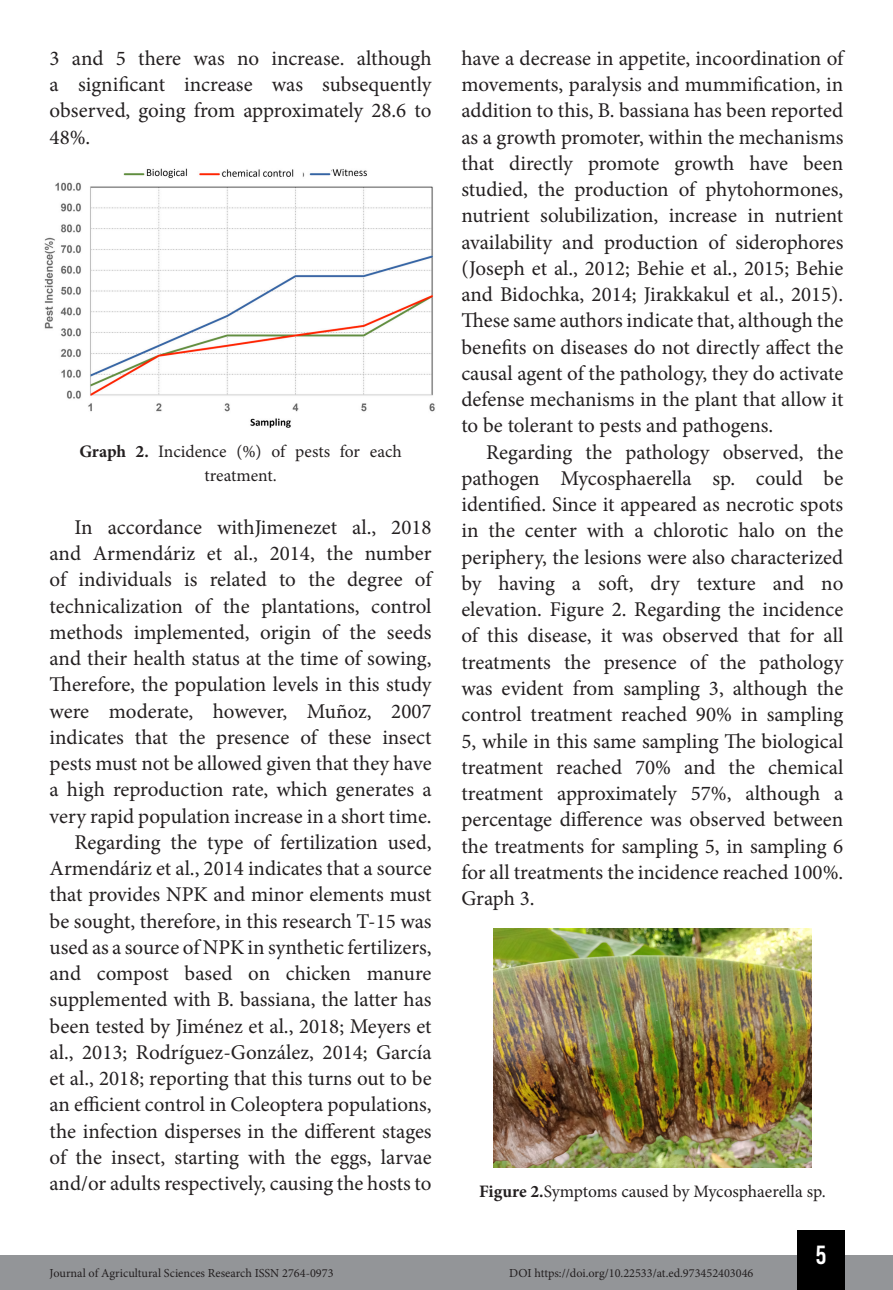
<style>
.page{position:relative;width:893px;height:1290px;background:#fff}
.page>*{position:absolute;margin:0;border:0;box-sizing:border-box;transform-origin:0 0}
.t1{font:26.25px "Bebas Kai";color:#fff}
.TXT{font:21px/26.2px "Minion Pro";letter-spacing:-.005em;color:#231f20;text-align:justify}
.Info_Imagem{font:17.5px/24.5px "Minion Pro";letter-spacing:-.005em;color:#231f20;text-align:center}
.t2{font:12.25px "Minion Pro";color:#231f20}
.s1{font-weight:700}
</style>
<div class="page">
<div style="left:0;top:1255px;width:893px;height:35px;background:#939598"></div>
<div style="left:797px;top:1230px;width:48px;height:60px;background:#000"></div>
<img style="left:44px;top:168px;width:391px;height:259px">
<img style="left:493px;top:928px;width:318px;height:239px">
<p class="TXT" style="left:50px;top:45px;width:384px">3 and 5 there was no increase. although a significant increase was subsequently observed, going from approximately 28.6 to 48%.</p>
<p class="Info_Imagem" style="left:79px;top:439px;width:324px"><span class="s1">Graph 2.</span> Incidence (%) of pests for each treatment.</p>
<p class="TXT" style="left:50px;top:514px;width:384px;text-indent:25px">In accordance withJimenezet al., 2018 and Armendáriz et al., 2014, the number of individuals is related to the degree of technicalization of the plantations, control methods implemented, origin of the seeds and their health status at the time of sowing, Therefore, the population levels in this study were moderate, however, Muñoz, 2007 indicates that the presence of these insect pests must not be allowed given that they have a high reproduction rate, which generates a very rapid population increase in a short time.</p>
<p class="TXT" style="left:50px;top:829px;width:384px;text-indent:25px">Regarding the type of fertilization used, Armendáriz et al., 2014 indicates that a source that provides NPK and minor elements must be sought, therefore, in this research T-15 was used as a source of NPK in synthetic fertilizers, and compost based on chicken manure supplemented with B. bassiana, the latter has been tested by Jiménez et al., 2018; Meyers et al., 2013; Rodríguez-González, 2014; García et al., 2018; reporting that this turns out to be an efficient control in Coleoptera populations, the infection disperses in the different stages of the insect, starting with the eggs, larvae and/or adults respectively, causing the hosts to</p>
<p class="TXT" style="left:461px;top:45px;width:384px">have a decrease in appetite, incoordination of movements, paralysis and mummification, in addition to this, B. bassiana has been reported as a growth promoter, within the mechanisms that directly promote growth have been studied, the production of phytohormones, nutrient solubilization, increase in nutrient availability and production of siderophores (Joseph et al., 2012; Behie et al., 2015; Behie and Bidochka, 2014; Jirakkakul et al., 2015).<br>These same authors indicate that, although the benefits on diseases do not directly affect the causal agent of the pathology, they do activate defense mechanisms in the plant that allow it to be tolerant to pests and pathogens.</p>
<p class="TXT" style="left:461px;top:439px;width:383px;text-indent:25px">Regarding the pathology observed, the pathogen Mycosphaerella sp. could be identified. Since it appeared as necrotic spots in the center with a chlorotic halo on the periphery, the lesions were also characterized by having a soft, dry texture and no elevation. Figure 2. Regarding the incidence of this disease, it was observed that for all treatments the presence of the pathology was evident from sampling 3, although the control treatment reached 90% in sampling 5, while in this same sampling The biological treatment reached 70% and the chemical treatment approximately 57%, although a percentage difference was observed between the treatments for sampling 5, in sampling 6 for all treatments the incidence reached 100%.<br>Graph 3.</p>
<p class="Info_Imagem" style="left:479px;top:1179px;width:348px"><span class="s1">Figure 2.</span>Symptoms caused by Mycosphaerella sp.</p>
<p class="t1" style="left:816px;top:1241px;width:12px">5</p>
<p class="t2" style="left:50px;top:1265px;width:285px">Journal of Agricultural Sciences Research ISSN 2764-0973</p>
<p class="t2" style="left:509px;top:1265px;width:246px">DOI https://doi.org/10.22533/at.ed.973452403046</p>
</div>
